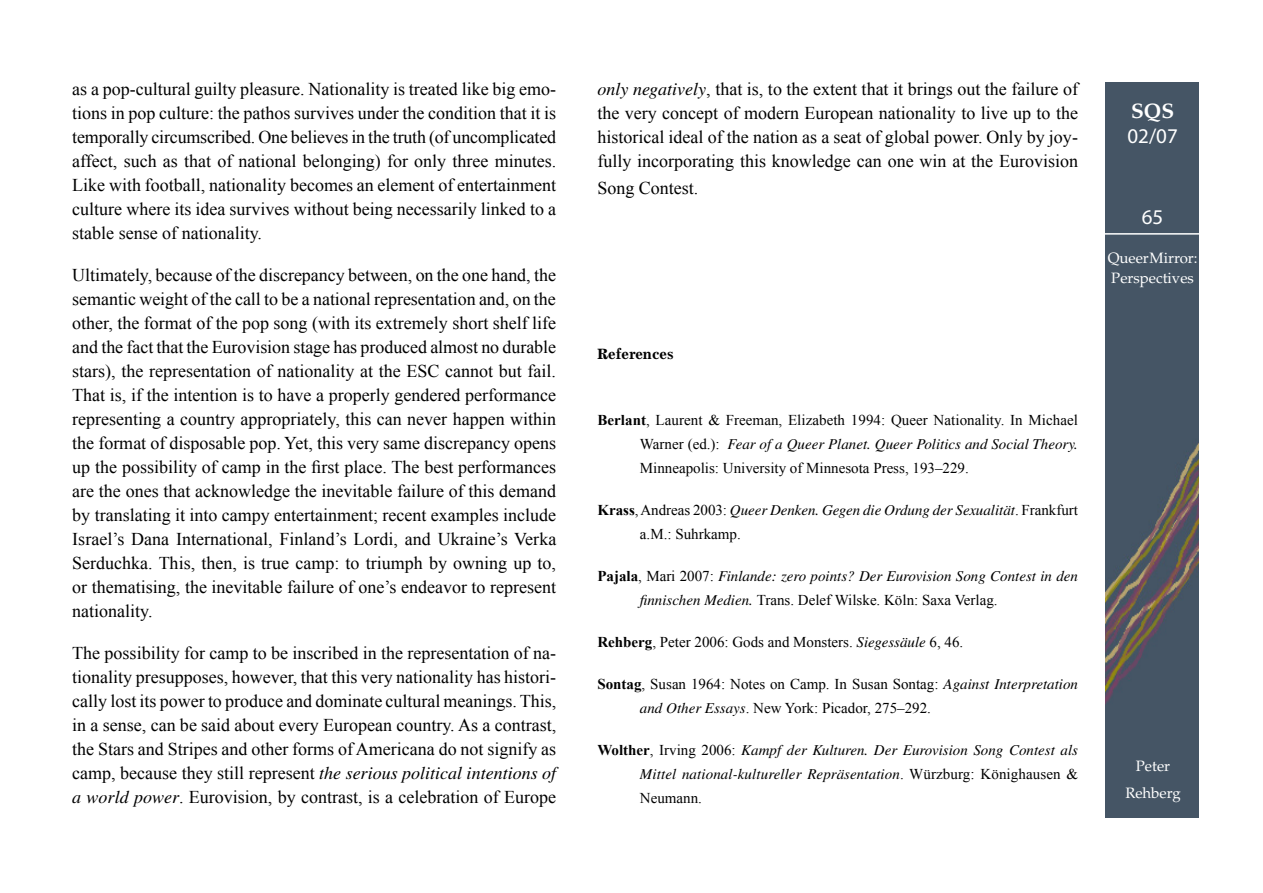
<style>
.page{position:relative;width:1263px;height:893px;background:#fff}
.page>*{position:absolute;margin:0;border:0;box-sizing:border-box;transform-origin:0 0}
.t1{font:21px "Myriad Pro";color:#fff}
.t2{font:700 21px "Palatino LT Std";color:#fff}
.tekstivartalo{font:18px/24px "Times New Roman";color:#000;text-align:justify}
.lähteet{font:italic 15px/24px "Times LT Std";color:#000}
.lähteet-2{font:15px/24px "Times New Roman";color:#000;text-align:justify}
.t3{font:15px/27px "Palatino LT Std";color:#fff;text-align:center}
.lähteet-3{font:700 15px "Excelsior LT Std";color:#000}
.s1{font-family:"Times LT Std";font-style:italic}
.s2{font-weight:700}
.s3{font-family:"Times New Roman";font-weight:700;font-style:normal}
.s4{font-family:"Times New Roman";font-style:normal}
</style>
<div class="page">
<img style="left:1106px;top:82px;width:92px;height:736px">
<hr style="left:1100px;top:233px;width:103px;height:2px;background:#fff">
<p class="tekstivartalo" style="left:72px;top:76px;width:485px">as a pop-cultural guilty pleasure. Nationality is treated like big emo&shy;tions in pop culture: the pathos survives under the condition that it is temporally circumscribed. One believes in the truth (of uncomplicated affect, such as that of national belonging) for only three minutes.<br>Like with football, nationality becomes an element of entertainment culture where its idea survives without being necessarily linked to a stable sense of nationality.</p>
<p class="tekstivartalo" style="left:72px;top:262px;width:485px">Ultimately, because of the discrepancy between, on the one hand, the semantic weight of the call to be a national representation and, on the other, the format of the pop song (with its extremely short shelf life and the fact that the Eurovision stage has produced almost no durable stars), the representation of nationality at the ESC cannot but fail.<br>That is, if the intention is to have a properly gendered performance representing a country appropriately, this can never happen within the format of disposable pop. Yet, this very same discrepancy opens up the possibility of camp in the first place. The best performances are the ones that acknowledge the inevitable failure of this demand by translating it into campy entertainment; recent examples include Israel’s Dana International, Finland’s Lordi, and Ukraine’s Verka Serduchka. This, then, is true camp: to triumph by owning up to, or thematising, the inevitable failure of one’s endeavor to represent nationality.</p>
<p class="tekstivartalo" style="left:72px;top:640px;width:485px">The possibility for camp to be inscribed in the representation of na&shy;tionality presupposes, however, that this very nationality has histori&shy;cally lost its power to produce and dominate cultural meanings. This, in a sense, can be said about every European country. As a contrast, the Stars and Stripes and other forms of Americana do not signify as camp, because they still represent <span class="s1">the serious political intentions of a world power</span>. Eurovision, by contrast, is a celebration of Europe</p>
<p class="tekstivartalo" style="left:597px;top:76px;width:482px"><span class="s1">only negatively</span>, that is, to the extent that it brings out the failure of the very concept of modern European nationality to live up to the historical ideal of the nation as a seat of global power. Only by joy&shy;fully incorporating this knowledge can one win at the Eurovision</p>
<p class="tekstivartalo" style="left:597px;top:175px;width:103px">Song Contest.</p>
<p class="lähteet-3" style="left:597px;top:345px;width:78px">References</p>
<p class="lähteet-2" style="left:640px;top:407px;width:440px;text-indent:-43px"><span class="s2">Berlant</span>, Laurent &amp; Freeman, Elizabeth 1994: Queer Nationality. In Michael Warner (ed.): <span class="s1">Fear of a Queer Planet. Queer Politics and Social Theory.<br></span>Minneapolis: University of Minnesota Press, 193–229.</p>
<p class="lähteet" style="left:640px;top:498px;width:439px;text-indent:-43px"><span class="s3">Krass</span><span class="s4">, Andreas 2003:</span> Queer Denken. Gegen die Ordung der Sexualität<span class="s4">. Frankfurt a.M.: Suhrkamp.</span></p>
<p class="lähteet" style="left:640px;top:564px;width:440px;text-indent:-43px"><span class="s3">Pajala</span><span class="s4">, Mari 2007:</span> Finlande: zero points? Der Eurovision Song Contest in den finnischen Medien. <span class="s4">Trans. Delef Wilske. Köln: Saxa Verlag.</span></p>
<p class="lähteet-2" style="left:597px;top:629px;width:367px"><span class="s2">Rehberg</span>, Peter 2006: Gods and Monsters. <span class="s1">Siegessäule</span> 6, 46.</p>
<p class="lähteet-2" style="left:640px;top:671px;width:440px;text-indent:-43px"><span class="s2">Sontag</span>, Susan 1964: Notes on Camp. In Susan Sontag: <span class="s1">Against Interpretation and Other Essays</span>. New York: Picador, 275–292.</p>
<p class="lähteet" style="left:640px;top:738px;width:440px;text-align:justify;text-indent:-43px"><span class="s3">Wolther</span><span class="s4">, Irving 2006:</span> Kampf der Kulturen. Der Eurovision Song Contest als Mittel national-kultureller Repräsentation<span class="s4">. Würzburg: Könighausen &amp; Neumann.</span></p>
<p class="t2" style="left:1131px;top:99px;width:45px">SQS</p>
<p class="t1" style="left:1127px;top:123px;width:52px">02/07</p>
<p class="t1" style="left:1142px;top:204px;width:23px">65</p>
<p class="t3" style="left:1108px;top:249px;width:91px;line-height:19.5px;text-align:left">QueerMirror:<br>Perspectives</p>
<p class="t3" style="left:1125px;top:753px;width:57px">Peter<br>Rehberg</p>
</div>
